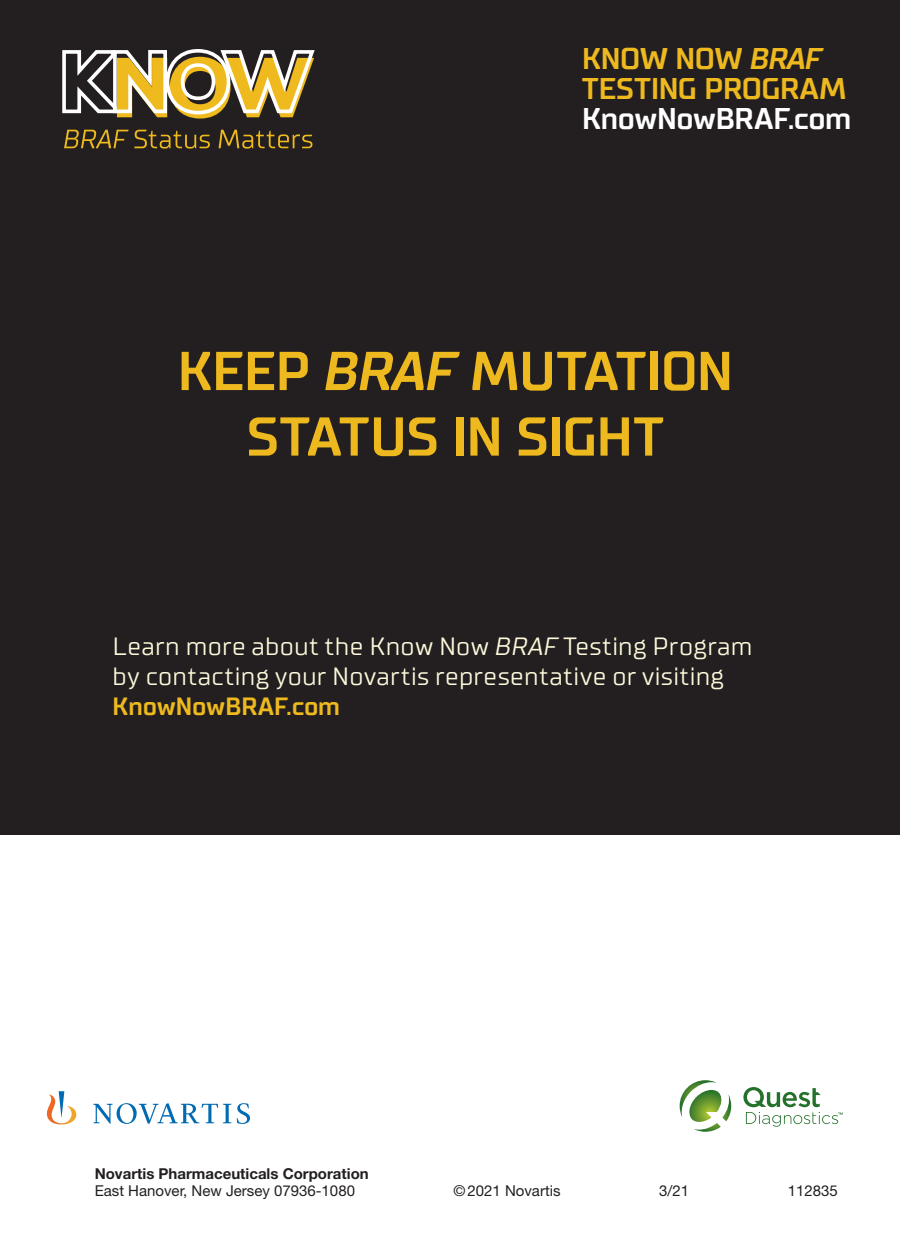
<style>
.page{position:relative;width:900px;height:1260px;background:#fff}
.page>*{position:absolute;margin:0;border:0;box-sizing:border-box;transform-origin:0 0}
.t1{font:700 54.75px/65.5px "TT Supermolot";color:#eeb91e;text-align:center}
.t2{font:700 30px/30px "TT Supermolot";letter-spacing:.005em;color:#eeb91e}
.t3{font:700 30px "TT Supermolot";letter-spacing:.005em;color:#fff}
.t4{font:25px/30px "TT Supermolot";letter-spacing:.025em;color:#fef8db}
.t5{font:15px "Helvetica Neue LT Std";color:#231f20}
.t6{font:700 15px "Helvetica Neue LT Std";color:#231f20}
.s1{font-style:italic}
.s2{font-weight:700;color:#eeb91e}
</style>
<div class="page">
<div style="left:0;top:0;width:900px;height:835px;background:#231f20"></div>
<svg style="left:743px;top:1087px;width:100px;height:40px"></svg>
<svg style="left:680px;top:1080px;width:51px;height:52px"></svg>
<svg style="left:47px;top:1091px;width:203px;height:33px"></svg>
<svg style="left:62px;top:49px;width:253px;height:100px"></svg>
<p class="t2" style="left:582px;top:43px;width:266px">KNOW NOW <span class="s1">BRAF<br></span>TESTING PROGRAM</p>
<p class="t3" style="left:582px;top:100px;width:271px">KnowNowBRAF.com</p>
<p class="t1" style="left:178px;top:338px;width:557px">KEEP <span class="s1">BRAF</span> MUTATION<br>STATUS IN SIGHT</p>
<p class="t4" style="left:113px;top:631px;width:641px">Learn more about the Know Now <span class="s1">BRAF</span> Testing Program by contacting your Novartis representative or visiting<br><span class="s2">KnowNowBRAF.com</span></p>
<p class="t6" style="left:95px;top:1164px;width:276px">Novartis Pharmaceuticals Corporation</p>
<p class="t5" style="left:95px;top:1182px;width:262px">East Hanover, New Jersey 07936-1080</p>
<p class="t5" style="left:454px;top:1182px;width:108px">©2021 Novartis</p>
<p class="t5" style="left:659px;top:1182px;width:32px">3/21</p>
<p class="t5" style="left:788px;top:1182px;width:52px">112835</p>
</div>
